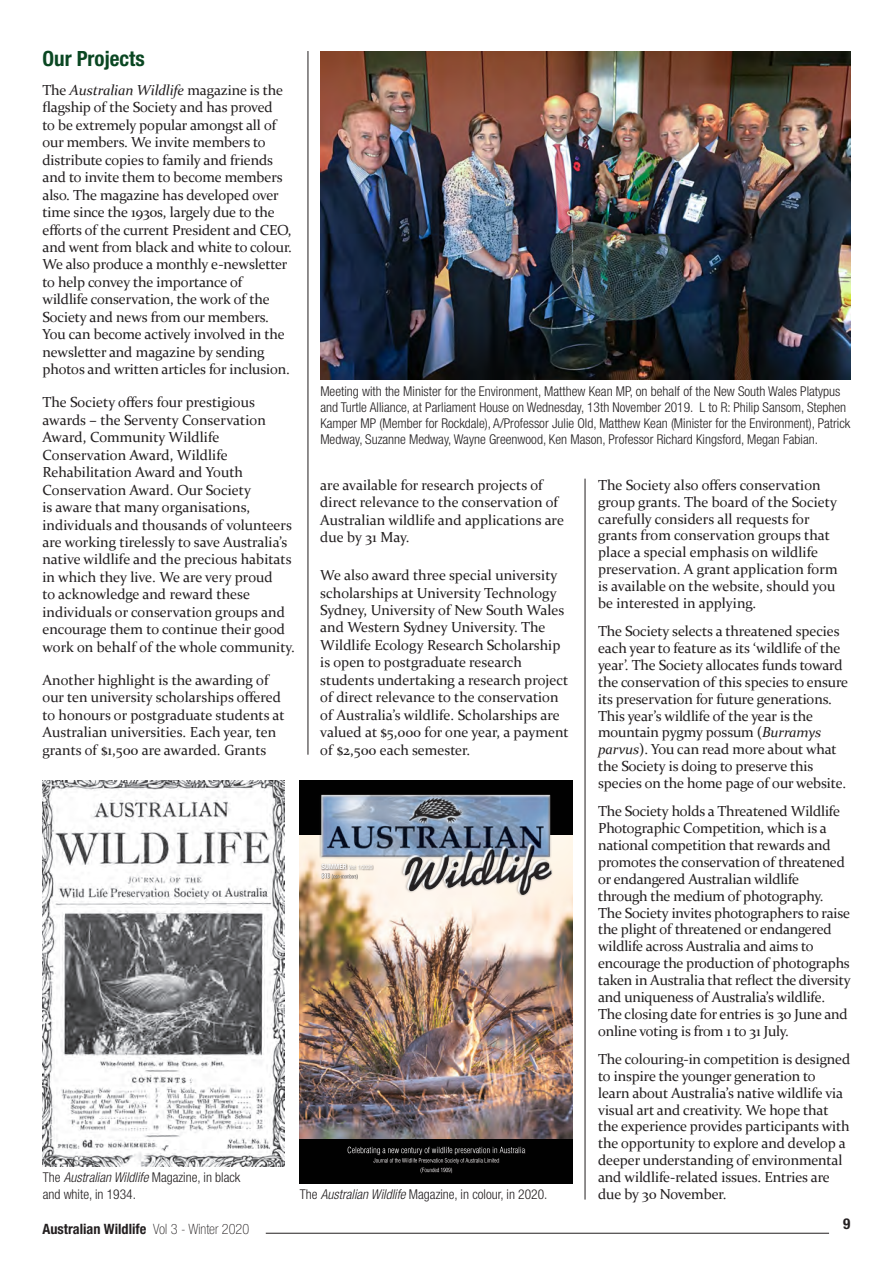
<style>
.page{position:relative;width:893px;height:1263px;background:#fff}
.page>*{position:absolute;margin:0;border:0;box-sizing:border-box;transform-origin:0 0}
.Body_Text{font:700 condensed 21px "Helvetica Neue LT Std";color:#0a4722}
.t1{font:700 condensed 15px "Helvetica Neue LT Std";color:#231f20}
.Body_Text-2{font:14.55px/17.4px "Constantia";letter-spacing:-.01em;color:#231f20}
.t2{font:700 condensed 14.25px "Helvetica Neue LT Std";color:#231f20}
.New_Caption{font:300 condensed 13.5px/16.2px "Helvetica Neue LT Std";color:#231f20}
.t3{font:condensed 5.7px "Helvetica Neue LT Std";color:#fff}
.s1{font-style:italic}
.s2{font-weight:700;font-size:7.05px}
.s3{font-weight:100}
</style>
<div class="page">
<hr style="left:266px;top:1233px;width:563px;height:1px;background:#231f20">
<img style="left:43px;top:780px;width:241px;height:386px">
<img style="left:320px;top:51px;width:530px;height:329px">
<div style="left:300px;top:780px;width:273px;height:403px;background:#010101"></div>
<svg style="left:348px;top:1147px;width:177px;height:26px"></svg>
<img style="left:300px;top:836px;width:273px;height:302px">
<img style="left:316px;top:794px;width:240px;height:108px">
<div style="left:320px;top:863px;width:54px;height:8px;background:#231f20;opacity:.7"></div>
<div style="left:321px;top:873px;width:37px;height:7px;background:#231f20;opacity:.61"></div>
<svg style="left:321px;top:873px;width:36px;height:6px"></svg>
<hr style="left:308px;top:51px;width:1px;height:704px;background:#231f20">
<hr style="left:585px;top:479px;width:1px;height:720px;background:#231f20">
<p class="Body_Text" style="left:43px;top:46px;width:104px">Our Projects</p>
<p class="Body_Text-2" style="left:43px;top:81px;width:251px">The <span class="s1">Australian Wildlife</span> magazine is the flagship of the Society and has proved<br>to be extremely popular amongst all of our members. We invite members to distribute copies to family and friends and to invite them to become members also. The magazine has developed over time since the 1930s, largely due to the efforts of the current President and CEO, and went from black and white to colour.<br>We also produce a monthly e-newsletter to help convey the importance of<br>wildlife conservation, the work of the Society and news from our members.<br>You can become actively involved in the newsletter and magazine by sending photos and written articles for inclusion.</p>
<p class="Body_Text-2" style="left:43px;top:393px;width:254px">The Society offers four prestigious awards – the Serventy Conservation Award, Community Wildlife Conservation Award, Wildlife Rehabilitation Award and Youth Conservation Award. Our Society<br>is aware that many organisations, individuals and thousands of volunteers are working tirelessly to save Australia’s native wildlife and the precious habitats in which they live. We are very proud<br>to acknowledge and reward these individuals or conservation groups and encourage them to continue their good work on behalf of the whole community.</p>
<p class="Body_Text-2" style="left:43px;top:670px;width:244px">Another highlight is the awarding of our ten university scholarships offered to honours or postgraduate students at Australian universities. Each year, ten grants of $1,500 are awarded. Grants</p>
<p class="New_Caption" style="left:320px;top:383px;width:532px">Meeting with the Minister for the Environment, Matthew Kean MP, on behalf of the New South Wales Platypus and Turtle Alliance, at Parliament House on Wednesday, 13th November 2019. L to R: Philip Sansom, Stephen Kamper MP (Member for Rockdale), A/Professor Julie Old, Matthew Kean (Minister for the Environment), Patrick Medway, Suzanne Medway, Wayne Greenwood, Ken Mason, Professor Richard Kingsford, Megan Fabian.</p>
<p class="Body_Text-2" style="left:598px;top:475px;width:241px;line-height:17px">The Society also offers conservation group grants. The board of the Society carefully considers all requests for grants from conservation groups that place a special emphasis on wildlife preservation. A grant application form is available on the website, should you be interested in applying.</p>
<p class="Body_Text-2" style="left:598px;top:622px;width:252px;line-height:17px">The Society selects a threatened species each year to feature as its ‘wildlife of the year’. The Society allocates funds toward the conservation of this species to ensure its preservation for future generations.<br>This year’s wildlife of the year is the mountain pygmy possum (<span class="s1">Burramys parvus</span>). You can read more about what the Society is doing to preserve this species on the home page of our website.</p>
<p class="Body_Text-2" style="left:598px;top:802px;width:254px;line-height:17px">The Society holds a Threatened Wildlife Photographic Competition, which is a national competition that rewards and promotes the conservation of threatened or endangered Australian wildlife through the medium of photography.<br>The Society invites photographers to raise the plight of threatened or endangered wildlife across Australia and aims to encourage the production of photographs taken in Australia that reflect the diversity and uniqueness of Australia’s wildlife.<br>The closing date for entries is 30 June and online voting is from 1 to 31 July.</p>
<p class="Body_Text-2" style="left:598px;top:1049px;width:254px;line-height:17px">The colouring-in competition is designed to inspire the younger generation to learn about Australia’s native wildlife via visual art and creativity. We hope that the experience provides participants with the opportunity to explore and develop a deeper understanding of environmental and wildlife-related issues. Entries are due by 30 November.</p>
<p class="Body_Text-2" style="left:320px;top:475px;width:245px">are available for research projects of direct relevance to the conservation of Australian wildlife and applications are due by 31 May.</p>
<p class="Body_Text-2" style="left:320px;top:566px;width:250px">We also award three special university scholarships at University Technology Sydney, University of New South Wales and Western Sydney University. The Wildlife Ecology Research Scholarship is open to postgraduate research students undertaking a research project of direct relevance to the conservation of Australia’s wildlife. Scholarships are valued at $5,000 for one year, a payment of $2,500 each semester.</p>
<p class="t3" style="left:321px;top:864px;width:53px"><span class="s2">SUMMER</span> Vol: 1/2020</p>
<p class="New_Caption" style="left:43px;top:1169px;width:199px">The <span class="s1">Australian Wildlife</span> Magazine, in black and white, in 1934.</p>
<p class="New_Caption" style="left:300px;top:1186px;width:249px">The <span class="s1">Australian Wildlife</span> Magazine, in colour, in 2020.</p>
<p class="t2" style="left:43px;top:1220px;width:208px">Australian Wildlife <span class="s3">Vol 3 - Winter 2020</span></p>
<p class="t1" style="left:843px;top:1215px;width:9px">9</p>
</div>
